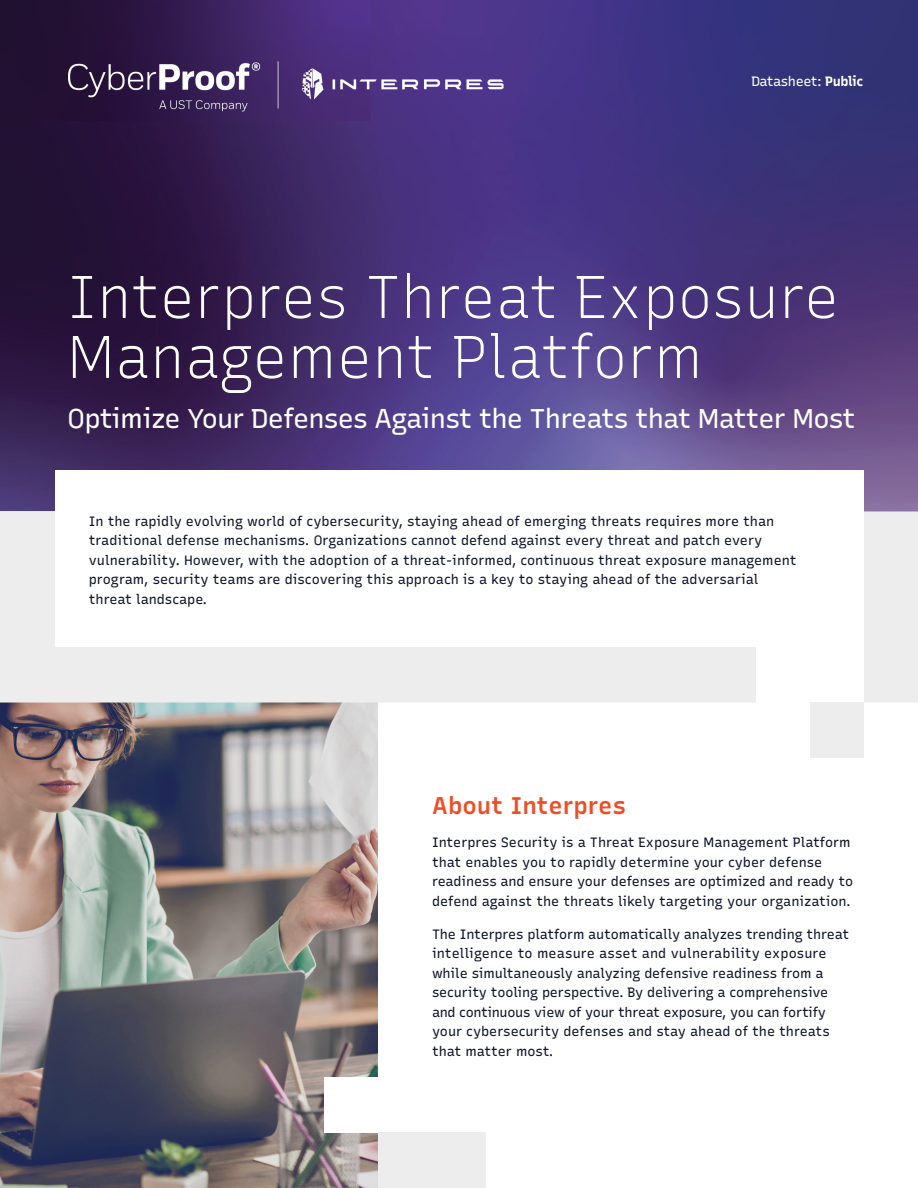
<style>
.page{position:relative;width:918px;height:1188px;background:#fff}
.page>*{position:absolute;margin:0;border:0;box-sizing:border-box;transform-origin:0 0}
.t1{font:300 60px/60px "Recursive";color:#fff}
.t2{font:27px "Recursive";letter-spacing:-.03em;color:#fff}
.t3{font:600 24px "Recursive";color:#f04d25}
.t4{font:13.5px/19.5px "Recursive";color:#11162d}
.t5{font:13.5px "Recursive";letter-spacing:-.03em;color:#fff}
.s1{font-weight:700}
</style>
<div class="page">
<svg style="left:0;top:703px;width:378px;height:485px"></svg>
<div style="left:0;top:467px;width:918px;height:236px;background:#ededed"></div>
<img style="left:0;top:0;width:918px;height:511px">
<div style="left:55px;top:470px;width:809px;height:177px;background:#fff"></div>
<div style="left:756px;top:647px;width:54px;height:56px;background:#fff"></div>
<div style="left:810px;top:647px;width:54px;height:56px;background:#fff"></div>
<div style="left:810px;top:703px;width:54px;height:55px;background:#ededed"></div>
<div style="left:378px;top:1133px;width:54px;height:55px;background:#ededed"></div>
<div style="left:432px;top:1133px;width:54px;height:55px;background:#ededed"></div>
<div style="left:324px;top:1078px;width:54px;height:55px;background:#fff"></div>
<svg style="left:0;top:0;width:370px;height:120px"></svg>
<img style="left:55px;top:42px;width:473px;height:83px">
<p class="t5" style="left:752px;top:71px;width:113px">Datasheet: <span class="s1">Public</span></p>
<h1 class="t1" style="left:68px;top:264px;width:773px">Interpres Threat Exposure<br>Management Platform</h1>
<h2 class="t2" style="left:68px;top:398px;width:790px">Optimize Your Defenses Against the Threats that Matter Most</h2>
<p class="t4" style="left:89px;top:511px;width:709px">In the rapidly evolving world of cybersecurity, staying ahead of emerging threats requires more than traditional defense mechanisms. Organizations cannot defend against every threat and patch every vulnerability. However, with the adoption of a threat-informed, continuous threat exposure management program, security teams are discovering this approach is a key to staying ahead of the adversarial threat landscape.</p>
<h3 class="t3" style="left:432px;top:787px;width:195px">About Interpres</h3>
<p class="t4" style="left:432px;top:832px;width:423px">Interpres Security is a Threat Exposure Management Platform that enables you to rapidly determine your cyber defense readiness and ensure your defenses are optimized and ready to defend against the threats likely targeting your organization.</p>
<p class="t4" style="left:432px;top:924px;width:419px">The Interpres platform automatically analyzes trending threat intelligence to measure asset and vulnerability exposure while simultaneously analyzing defensive readiness from a security tooling perspective. By delivering a comprehensive and continuous view of your threat exposure, you can fortify your cybersecurity defenses and stay ahead of the threats that matter most.</p>
</div>
